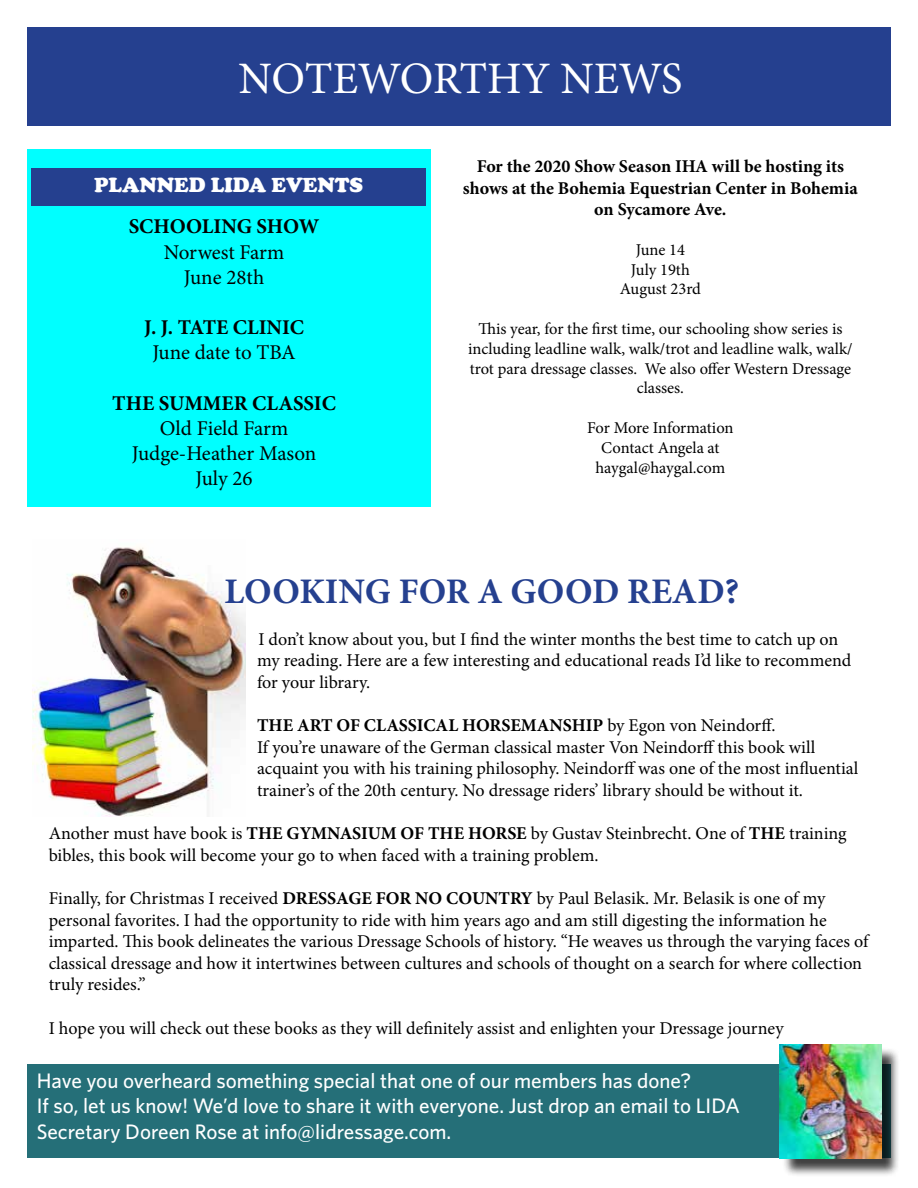
<style>
.page{position:relative;width:918px;height:1188px;background:#fff}
.page>*{position:absolute;margin:0;border:0;box-sizing:border-box;transform-origin:0 0}
.t1{font:45px "Minion Pro";letter-spacing:-.01em;color:#fff}
.t2{font:700 36px "Minion Pro";color:#25408f}
.t3{font:500 21px/25.2px "Whitney";color:#fff}
.t4{font:21px/25.2px "Minion Pro";letter-spacing:-.005em;color:#000;text-align:center}
.t5{font:700 21px "Minion Pro";color:#000}
.t6{font:900 21px "Cooper";color:#fff}
.t7{font:18px/21.6px "Minion Pro";letter-spacing:-.005em;color:#000}
.t8{font:700 18px/21.6px "Minion Pro";color:#000;text-align:center}
.t9{font:16.5px/19.8px "Minion Pro";color:#000;text-align:center}
.s1{font-weight:700}
</style>
<div class="page">
<div style="left:27px;top:149px;width:404px;height:357px;background:#0ff"></div>
<img style="left:32px;top:547px;width:213px;height:269px">
<div style="left:27px;top:27px;width:864px;height:98px;background:#25408f"></div>
<div style="left:32px;top:168px;width:394px;height:37px;background:#25408f"></div>
<div style="left:27px;top:1064px;width:864px;height:94px;background:#256f78"></div>
<div style="left:782px;top:1047px;width:118px;height:130px;background:#000;opacity:.75"></div>
<img style="left:780px;top:1045px;width:101px;height:113px">
<h1 class="t1" style="left:239px;top:48px;width:445px">NOTEWORTHY NEWS</h1>
<p class="t6" style="left:94px;top:173px;width:270px">PLANNED LIDA EVENTS</p>
<p class="t5" style="left:129px;top:212px;width:192px">SCHOOLING SHOW</p>
<p class="t4" style="left:164px;top:239px;width:122px">Norwest Farm<br>June 28th</p>
<p class="t5" style="left:144px;top:313px;width:162px">J. J. TATE CLINIC</p>
<p class="t4" style="left:152px;top:340px;width:145px">June date to TBA</p>
<p class="t5" style="left:112px;top:388px;width:225px">THE SUMMER CLASSIC</p>
<p class="t4" style="left:132px;top:416px;width:186px">Old Field Farm<br>Judge-Heather Mason<br>July 26</p>
<p class="t8" style="left:463px;top:155px;width:396px">For the 2020 Show Season IHA will be hosting its shows at the Bohemia Equestrian Center in Bohemia on Sycamore Ave.</p>
<p class="t9" style="left:620px;top:240px;width:83px">June 14<br>July 19th<br>August 23rd</p>
<p class="t9" style="left:468px;top:319px;width:386px">This year, for the first time, our schooling show series is including leadline walk, walk/trot and leadline walk, walk/ trot para dressage classes. We also offer Western Dressage classes.</p>
<p class="t9" style="left:587px;top:418px;width:148px">For More Information<br>Contact Angela at haygal@haygal.com</p>
<h2 class="t2" style="left:224px;top:567px;width:516px">LOOKING FOR A GOOD READ?</h2>
<p class="t7" style="left:257px;top:628px;width:596px">I don’t know about you, but I find the winter months the best time to catch up on my reading. Here are a few interesting and educational reads I’d like to recommend for your library.</p>
<p class="t7" style="left:257px;top:715px;width:603px"><span class="s1">THE ART OF CLASSICAL HORSEMANSHIP</span> by Egon von Neindorff.<br>If you’re unaware of the German classical master Von Neindorff this book will acquaint you with his training philosophy. Neindorff was one of the most influential trainer’s of the 20th century. No dressage riders’ library should be without it.</p>
<p class="t7" style="left:49px;top:823px;width:800px">Another must have book is <span class="s1">THE GYMNASIUM OF THE HORSE</span> by Gustav Steinbrecht. One of <span class="s1">THE</span> training bibles, this book will become your go to when faced with a training problem.</p>
<p class="t7" style="left:49px;top:888px;width:821px">Finally, for Christmas I received <span class="s1">DRESSAGE FOR NO COUNTRY</span> by Paul Belasik. Mr. Belasik is one of my personal favorites. I had the opportunity to ride with him years ago and am still digesting the information he imparted. This book delineates the various Dressage Schools of history. “He weaves us through the varying faces of classical dressage and how it intertwines between cultures and schools of thought on a search for where collection truly resides.”</p>
<p class="t7" style="left:49px;top:1017px;width:736px">I hope you will check out these books as they will definitely assist and enlighten your Dressage journey</p>
<p class="t3" style="left:37px;top:1068px;width:705px">Have you overheard something special that one of our members has done?<br>If so, let us know! We’d love to share it with everyone. Just drop an email to LIDA<br>Secretary Doreen Rose at info@lidressage.com.</p>
</div>
